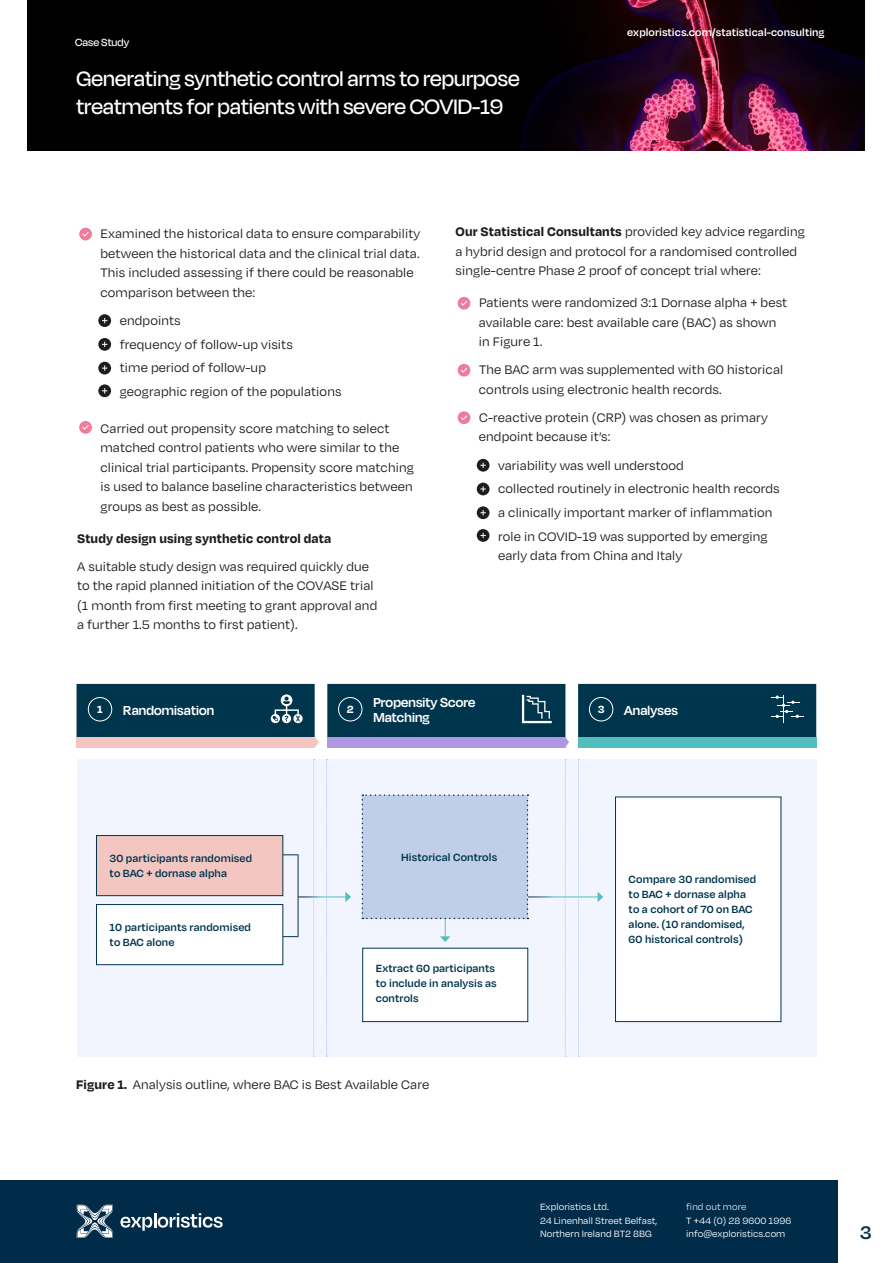
<style>
.page{position:relative;width:893px;height:1263px;background:#fff}
.page>*{position:absolute;margin:0;border:0;box-sizing:border-box;transform-origin:0 0}
.t1{font:500 24px/28.5px "Degular Display";letter-spacing:.005em;color:#fff}
.t2{font:600 21px "Degular";color:#00354e}
.t3{font:600 15px/15.5px "Degular Display";letter-spacing:.01em;color:#fff}
.t4{font:14.25px/19.5px "Degular";letter-spacing:.01em;color:#1d1d1b}
.t5{font:700 14.25px "Degular";letter-spacing:.01em;color:#1d1d1b}
.t6{font:600 12px/15px "Degular";letter-spacing:.01em;color:#00354e}
.t7{font:600 12px "Degular";letter-spacing:.005em;color:#fff}
.t8{font:500 12px "Degular Display";letter-spacing:.01em;color:#fff}
.t9{font:700 12px "Degular";color:#fff}
.t10{font:10.5px/13.5px "Degular";letter-spacing:.005em;color:#fff}
.t11{font:10.5px "Degular";letter-spacing:.005em;color:#d3def9}
.s1{font-weight:700}
.s2{font-weight:700;color:#002749}
</style>
<div class="page">
<div style="left:77px;top:759px;width:739px;height:297px;background:#f2f5fd"></div>
<svg style="left:283px;top:849px;width:15px;height:11px"></svg>
<svg style="left:283px;top:931px;width:15px;height:11px"></svg>
<hr style="left:298px;top:854px;width:1px;height:83px;background:#00354e">
<div style="left:27px;top:0;width:837px;height:151px;background:#000"></div>
<img style="left:520px;top:0;width:344px;height:151px">
<div style="left:0;top:1180px;width:837px;height:83px;background:#002b49"></div>
<svg style="left:77px;top:1204px;width:36px;height:34px"></svg>
<svg style="left:120px;top:1213px;width:103px;height:18px"></svg>
<div style="left:79px;top:228px;width:13px;height:12px;background:#ef7c9a;border-radius:50%"></div>
<svg style="left:82px;top:232px;width:7px;height:5px"></svg>
<svg style="left:98px;top:314px;width:13px;height:13px"></svg>
<svg style="left:102px;top:318px;width:5px;height:5px"></svg>
<svg style="left:98px;top:338px;width:13px;height:13px"></svg>
<svg style="left:102px;top:342px;width:5px;height:5px"></svg>
<div style="left:98px;top:362px;width:13px;height:12px;background:#1d1d1b;border-radius:50%"></div>
<svg style="left:102px;top:365px;width:5px;height:6px"></svg>
<svg style="left:98px;top:384px;width:13px;height:13px"></svg>
<svg style="left:102px;top:388px;width:5px;height:5px"></svg>
<div style="left:79px;top:421px;width:13px;height:13px;background:#ef7c9a;border-radius:50%"></div>
<svg style="left:82px;top:425px;width:7px;height:5px"></svg>
<div style="left:458px;top:297px;width:12px;height:13px;background:#ef7c9a;border-radius:50%"></div>
<svg style="left:461px;top:301px;width:6px;height:5px"></svg>
<div style="left:458px;top:364px;width:12px;height:13px;background:#ef7c9a;border-radius:50%"></div>
<svg style="left:461px;top:368px;width:6px;height:5px"></svg>
<div style="left:458px;top:411px;width:12px;height:13px;background:#ef7c9a;border-radius:50%"></div>
<svg style="left:461px;top:415px;width:6px;height:5px"></svg>
<div style="left:477px;top:459px;width:12px;height:13px;background:#1d1d1b;border-radius:50%"></div>
<svg style="left:480px;top:463px;width:6px;height:5px"></svg>
<div style="left:477px;top:483px;width:12px;height:12px;background:#1d1d1b;border-radius:50%"></div>
<svg style="left:480px;top:486px;width:6px;height:6px"></svg>
<div style="left:477px;top:506px;width:12px;height:13px;background:#1d1d1b;border-radius:50%"></div>
<svg style="left:480px;top:510px;width:6px;height:5px"></svg>
<div style="left:477px;top:529px;width:12px;height:13px;background:#1d1d1b;border-radius:50%"></div>
<svg style="left:480px;top:533px;width:6px;height:5px"></svg>
<div style="left:578px;top:737px;width:238px;height:10px;background:#54bdbe"></div>
<div style="left:578px;top:684px;width:238px;height:53px;background:#00354e"></div>
<svg style="left:77px;top:684px;width:242px;height:63px;background:#305367"></svg>
<svg style="left:327px;top:684px;width:242px;height:63px;background:#244b6b"></svg>
<div style="left:615px;top:797px;width:166px;height:224px;background:#fff"></div>
<div style="left:615px;top:796px;width:166px;height:226px;border:1px solid #00354e"></div>
<div style="left:363px;top:948px;width:165px;height:73px;background:#fff"></div>
<div style="left:362px;top:948px;width:166px;height:74px;border:1px solid #00354e"></div>
<hr style="left:298px;top:896px;width:48px;height:1px;background:#fff">
<svg style="left:345px;top:892px;width:6px;height:10px"></svg>
<hr style="left:445px;top:889px;width:1px;height:48px;background:#fff">
<svg style="left:440px;top:936px;width:11px;height:6px"></svg>
<hr style="left:517px;top:896px;width:81px;height:1px;background:#fff">
<svg style="left:598px;top:892px;width:5px;height:10px"></svg>
<div style="left:96px;top:835px;width:187px;height:61px;background:#f4c6c2"></div>
<div style="left:96px;top:835px;width:187px;height:61px;border:1px solid #00354e"></div>
<div style="left:96px;top:904px;width:187px;height:61px;background:#fff"></div>
<div style="left:96px;top:904px;width:187px;height:61px;border:1px solid #00354e"></div>
<svg style="left:565px;top:759px;width:1px;height:298px"></svg>
<svg style="left:578px;top:760px;width:1px;height:297px"></svg>
<svg style="left:313px;top:759px;width:2px;height:298px"></svg>
<svg style="left:326px;top:759px;width:2px;height:298px"></svg>
<div style="left:362px;top:794px;width:166px;height:125px;background:#c0cee7"></div>
<p class="t8" style="left:75px;top:36px;width:56px">Case Study</p>
<h1 class="t1" style="left:77px;top:63px;width:444px">Generating synthetic control arms to repurpose treatments for patients with severe COVID-19</h1>
<p class="t7" style="left:627px;top:25px;width:199px">exploristics.com/statistical-consulting</p>
<p class="t4" style="left:100px;top:224px;width:321px">Examined the historical data to ensure comparability between the historical data and the clinical trial data.<br>This included assessing if there could be reasonable comparison between the:</p>
<p class="t4" style="left:120px;top:308px;width:223px;line-height:23.7px">endpoints<br>frequency of follow-up visits<br>time period of follow-up<br>geographic region of the populations</p>
<p class="t4" style="left:100px;top:418px;width:315px">Carried out propensity score matching to select matched control patients who were similar to the clinical trial participants. Propensity score matching is used to balance baseline characteristics between groups as best as possible.</p>
<p class="t5" style="left:77px;top:529px;width:256px">Study design using synthetic control data</p>
<p class="t4" style="left:77px;top:556px;width:302px">A suitable study design was required quickly due to the rapid planned initiation of the COVASE trial (1 month from first meeting to grant approval and a further 1.5 months to first patient).</p>
<p class="t4" style="left:455px;top:221px;width:351px"><span class="s1">Our Statistical Consultants</span> provided key advice regarding a hybrid design and protocol for a randomised controlled single-centre Phase 2 proof of concept trial where:</p>
<p class="t4" style="left:479px;top:293px;width:310px">Patients were randomized 3:1 Dornase alpha + best available care: best available care (BAC) as shown in Figure 1.</p>
<p class="t4" style="left:479px;top:360px;width:306px">The BAC arm was supplemented with 60 historical controls using electronic health records.</p>
<p class="t4" style="left:479px;top:407px;width:290px">C-reactive protein (CRP) was chosen as primary endpoint because it’s:</p>
<p class="t4" style="left:498px;top:453px;width:283px;line-height:23.7px">variability was well understood<br>collected routinely in electronic health records a clinically important marker of inflammation role in COVID-19 was supported by emerging</p>
<p class="t4" style="left:498px;top:545px;width:186px">early data from China and Italy</p>
<p class="t9" style="left:97px;top:701px;width:7px">1</p>
<p class="t3" style="left:123px;top:702px;width:93px">Randomisation</p>
<p class="t3" style="left:373px;top:694px;width:104px">Propensity Score<br>Matching</p>
<p class="t9" style="left:347px;top:701px;width:8px">2</p>
<p class="t9" style="left:598px;top:701px;width:8px">3</p>
<p class="t3" style="left:624px;top:702px;width:55px">Analyses</p>
<p class="t6" style="left:110px;top:850px;width:144px">30 participants randomised to BAC + dornase alpha</p>
<p class="t6" style="left:110px;top:919px;width:143px">10 participants randomised to BAC alone</p>
<p class="t6" style="left:401px;top:849px;width:98px">Historical Controls</p>
<p class="t6" style="left:376px;top:960px;width:123px">Extract 60 participants to include in analysis as controls</p>
<p class="t4" style="left:76px;top:1074px;width:355px"><span class="s1">Figure 1</span><span class="s2">.</span> Analysis outline, where BAC is Best Available Care</p>
<p class="t6" style="left:629px;top:871px;width:129px">Compare 30 randomised to BAC + dornase alpha to a cohort of 70 on BAC alone. (10 randomised,<br>60 historical controls)</p>
<p class="t10" style="left:540px;top:1200px;width:119px">Exploristics Ltd.<br>24 Linenhall Street Belfast,<br>Northern Ireland BT2 8BG</p>
<p class="t11" style="left:686px;top:1200px;width:62px">find out more</p>
<p class="t10" style="left:686px;top:1213px;width:106px">T +44 (0) 28 9600 1996 info@exploristics.com</p>
<h2 class="t2" style="left:860px;top:1219px;width:13px">3</h2>
</div>
